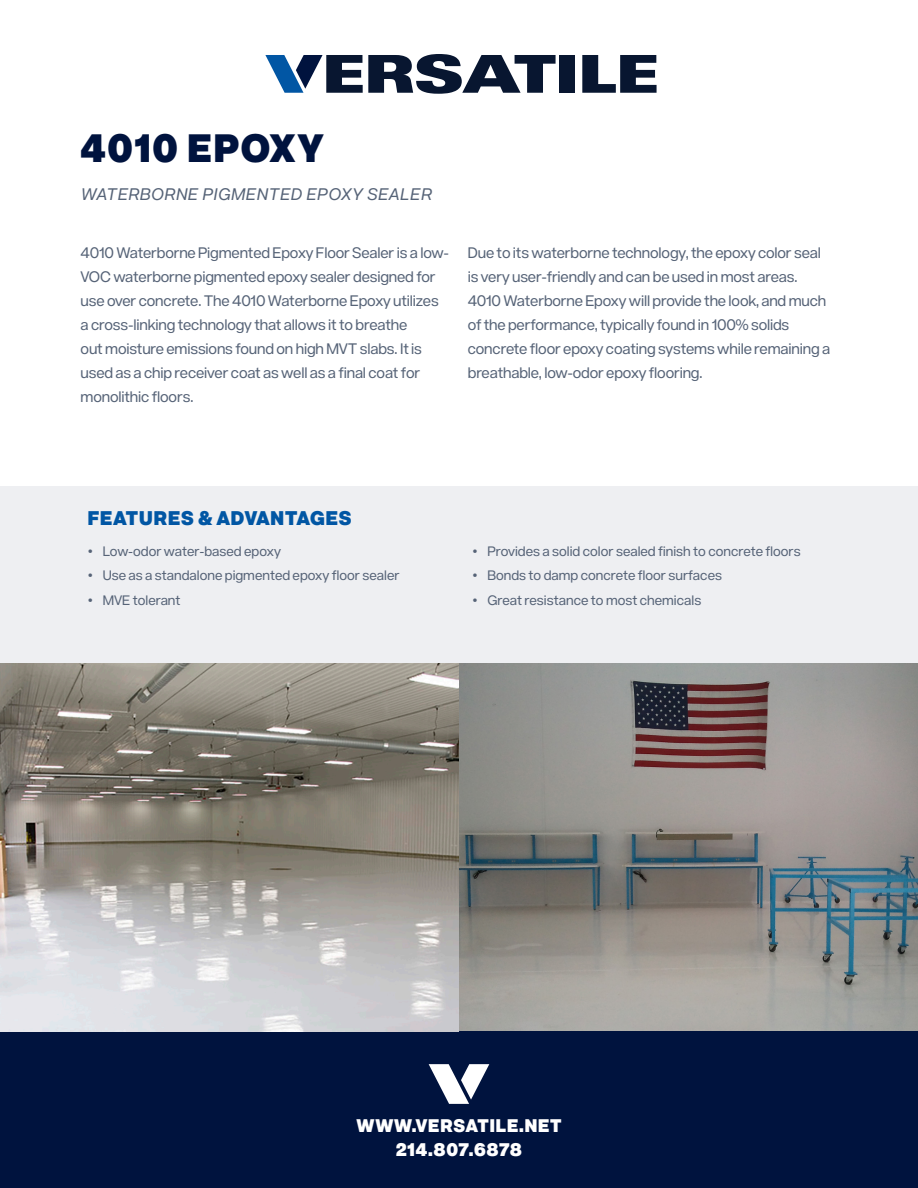
<style>
.page{position:relative;width:918px;height:1188px;background:#fff}
.page>*{position:absolute;margin:0;border:0;box-sizing:border-box;transform-origin:0 0}
.t1{font:900 39px "Acronym";letter-spacing:.05em;color:#00133e}
.t2{font:900 19.5px "Acronym";letter-spacing:.05em;color:#0156a4}
.t3{font:900 18px "Acronym";letter-spacing:.05em;color:#fff}
.t4{font:italic 16.5px "Acronym";letter-spacing:.05em;color:#566377}
.t5{font:15px/24px "Acronym";letter-spacing:-.01em;color:#566377}
.t6{font:13.5px "Acronym";color:#566377}
</style>
<div class="page">
<div style="left:0;top:486px;width:918px;height:225px;background:#eeeff2"></div>
<img style="left:0;top:663px;width:918px;height:369px">
<div style="left:0;top:1032px;width:918px;height:156px;background:#00133e"></div>
<div style="left:559px;top:55px;width:16px;height:38px;background:#081630"></div>
<svg style="left:582px;top:55px;width:75px;height:38px"></svg>
<svg style="left:265px;top:54px;width:291px;height:40px"></svg>
<svg style="left:429px;top:1064px;width:60px;height:40px"></svg>
<p class="t1" style="left:81px;top:118px;width:244px">4010 EPOXY</p>
<p class="t4" style="left:81px;top:182px;width:352px">WATERBORNE PIGMENTED EPOXY SEALER</p>
<p class="t5" style="left:81px;top:240px;width:370px">4010 Waterborne Pigmented Epoxy Floor Sealer is a low-VOC waterborne pigmented epoxy sealer designed for use over concrete. The 4010 Waterborne Epoxy utilizes a cross-linking technology that allows it to breathe<br>out moisture emissions found on high MVT slabs. It is used as a chip receiver coat as well as a final coat for monolithic floors.</p>
<p class="t5" style="left:468px;top:240px;width:364px">Due to its waterborne technology, the epoxy color seal is very user-friendly and can be used in most areas.<br>4010 Waterborne Epoxy will provide the look, and much of the performance, typically found in 100% solids concrete floor epoxy coating systems while remaining a breathable, low-odor epoxy flooring.</p>
<p class="t2" style="left:88px;top:504px;width:265px">FEATURES &amp; ADVANTAGES</p>
<p class="t6" style="left:88px;top:541px;width:195px">• Low-odor water-based epoxy</p>
<p class="t6" style="left:88px;top:565px;width:313px">• Use as a standalone pigmented epoxy floor sealer</p>
<p class="t6" style="left:88px;top:590px;width:94px">• MVE tolerant</p>
<p class="t6" style="left:472px;top:541px;width:330px">• Provides a solid color sealed finish to concrete floors</p>
<p class="t6" style="left:472px;top:565px;width:251px">• Bonds to damp concrete floor surfaces</p>
<p class="t6" style="left:472px;top:590px;width:230px">• Great resistance to most chemicals</p>
<p class="t3" style="left:356px;top:1112px;width:207px">WWW.VERSATILE.NET</p>
<p class="t3" style="left:396px;top:1136px;width:127px">214.807.6878</p>
</div>
